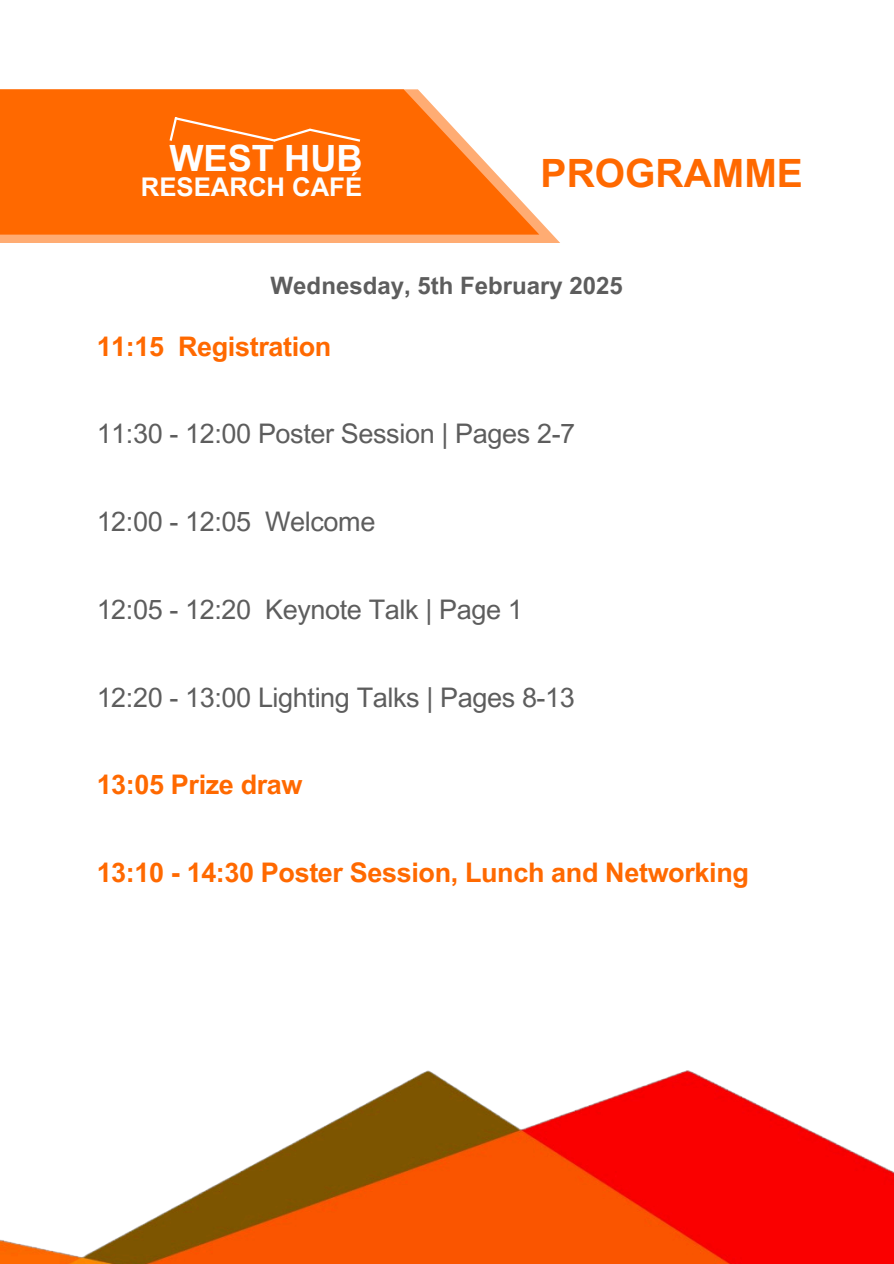
<style>
.page{position:relative;width:894px;height:1264px;background:#fff}
.page>*{position:absolute;margin:0;border:0;box-sizing:border-box;transform-origin:0 0}
.t1{font:700 39px "Arial MT Pro";color:#ff6900}
.t2{font:700 36.3px "Arial MT Pro";color:#fefefe}
.t3{font:27px "Arial MT Pro";letter-spacing:-.015em;color:#5d5d5d}
.t4{font:700 27px "Arial MT Pro";letter-spacing:-.015em;color:#ff6900}
.t5{font:700 25.8px "Arial MT Pro";color:#fefefe}
.t6{font:700 24px "Arial MT Pro";color:#5d5d5d}
</style>
<div class="page">
<img style="left:0;top:1070px;width:893px;height:193px">
<div style="left:0;top:220px;width:560px;height:23px;background:#ffac73"></div>
<svg style="left:0;top:89px;width:539px;height:146px;fill:#ff6900"></svg>
<svg style="left:168px;top:114px;width:194px;height:29px"></svg>
<h3 class="t2" style="left:169px;top:145px;width:195px">WEST HUB</h3>
<h4 class="t5" style="left:141px;top:177px;width:223px">RESEARCH CAFÉ</h4>
<p class="t1" style="left:540px;top:159px;width:264px">PROGRAMME</p>
<h4 class="t6" style="left:270px;top:276px;width:354px">Wednesday, 5th February 2025</h4>
<p class="t4" style="left:97px;top:336px;width:236px">11:15 Registration</p>
<p class="t3" style="left:97px;top:424px;width:480px">11:30 - 12:00 Poster Session | Pages 2-7</p>
<p class="t3" style="left:97px;top:511px;width:280px">12:00 - 12:05 Welcome</p>
<h1 class="t3" style="left:97px;top:599px;width:427px">12:05 - 12:20 Keynote Talk | Page 1</h1>
<h2 class="t3" style="left:97px;top:687px;width:479px">12:20 - 13:00 Lighting Talks | Pages 8-13</h2>
<h1 class="t4" style="left:97px;top:775px;width:207px">13:05 Prize draw</h1>
<p class="t4" style="left:97px;top:862px;width:653px">13:10 - 14:30 Poster Session, Lunch and Networking</p>
</div>
